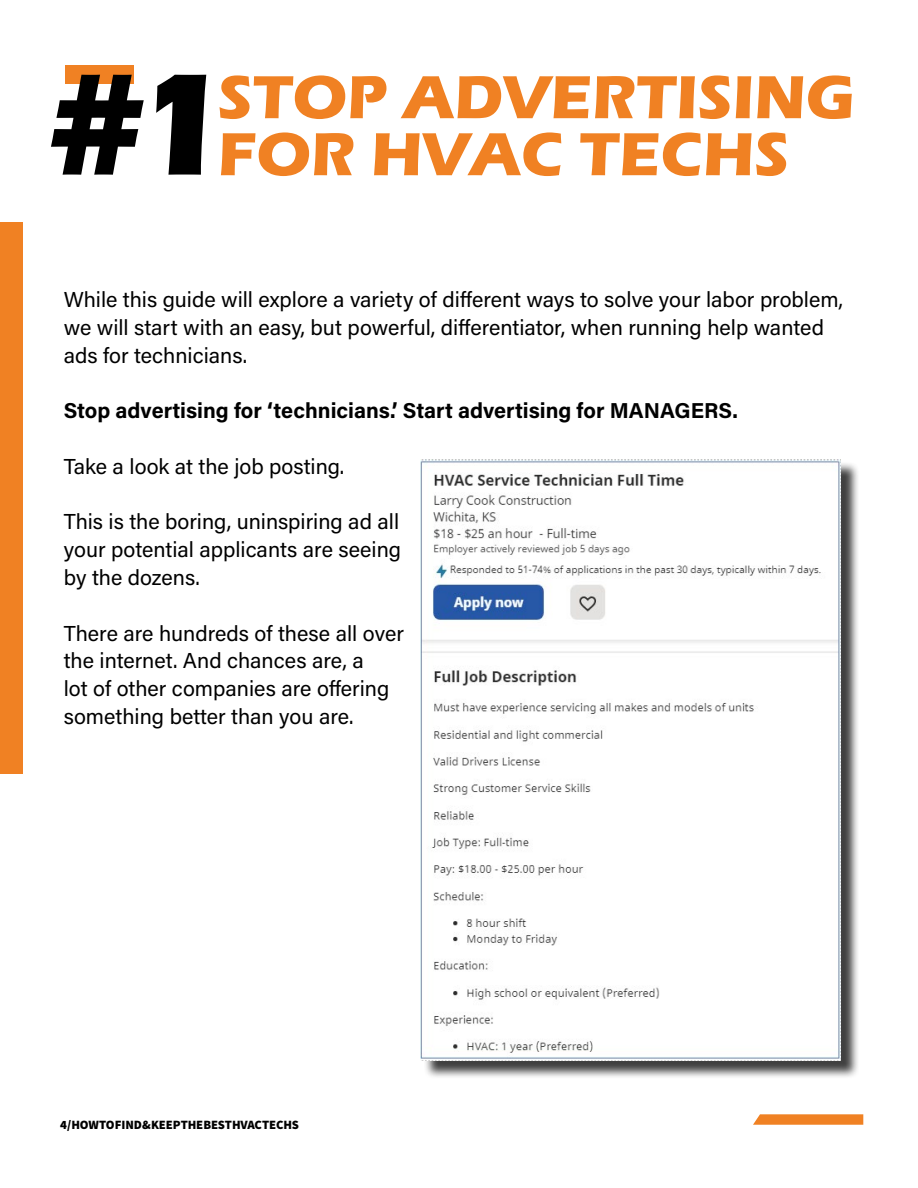
<style>
.page{position:relative;width:918px;height:1188px;background:#fff}
.page>*{position:absolute;margin:0;border:0;box-sizing:border-box;transform-origin:0 0}
.t1{font:700 150px "Eras ITC";color:#000}
.t2{font:700 63px/57px "Eras ITC";color:#f08123}
.t3{font:21.6px/27.8px "Acumin Pro";color:#000}
.t4{font:700 21.6px "Acumin Pro";color:#000}
.t5{font:900 12.75px "Source Sans Pro";letter-spacing:-.015em;color:#000}
</style>
<div class="page">
<div style="left:65px;top:65px;width:68px;height:19px;background:#f08123"></div>
<div style="left:0;top:223px;width:22px;height:551px;background:#f08123"></div>
<svg style="left:753px;top:1114px;width:110px;height:11px"></svg>
<div style="left:424px;top:462px;width:435px;height:617px;background:#000;opacity:.75"></div>
<img style="left:421px;top:459px;width:420px;height:601px">
<h1 class="t1" style="left:48px;top:38px;width:183px">#1</h1>
<h2 class="t2" style="left:218px;top:69px;width:639px">STOP ADVERTISING<br>FOR HVAC TECHS</h2>
<p class="t3" style="left:64px;top:285px;width:781px">While this guide will explore a variety of different ways to solve your labor problem, we will start with an easy, but powerful, differentiator, when running help wanted ads for technicians.</p>
<p class="t4" style="left:64px;top:396px;width:676px">Stop advertising for ‘technicians.’ Start advertising for MANAGERS.</p>
<p class="t3" style="left:64px;top:452px;width:282px">Take a look at the job posting.</p>
<p class="t3" style="left:64px;top:507px;width:339px;text-align:justify">This is the boring, uninspiring ad all your potential applicants are seeing by the dozens.</p>
<p class="t3" style="left:64px;top:618px;width:342px">There are hundreds of these all over the internet. And chances are, a<br>lot of other companies are offering something better than you are.</p>
<p class="t5" style="left:60px;top:1117px;width:241px">4 / HOW TO FIND &amp; KEEP THE BEST HVAC TECHS</p>
</div>
